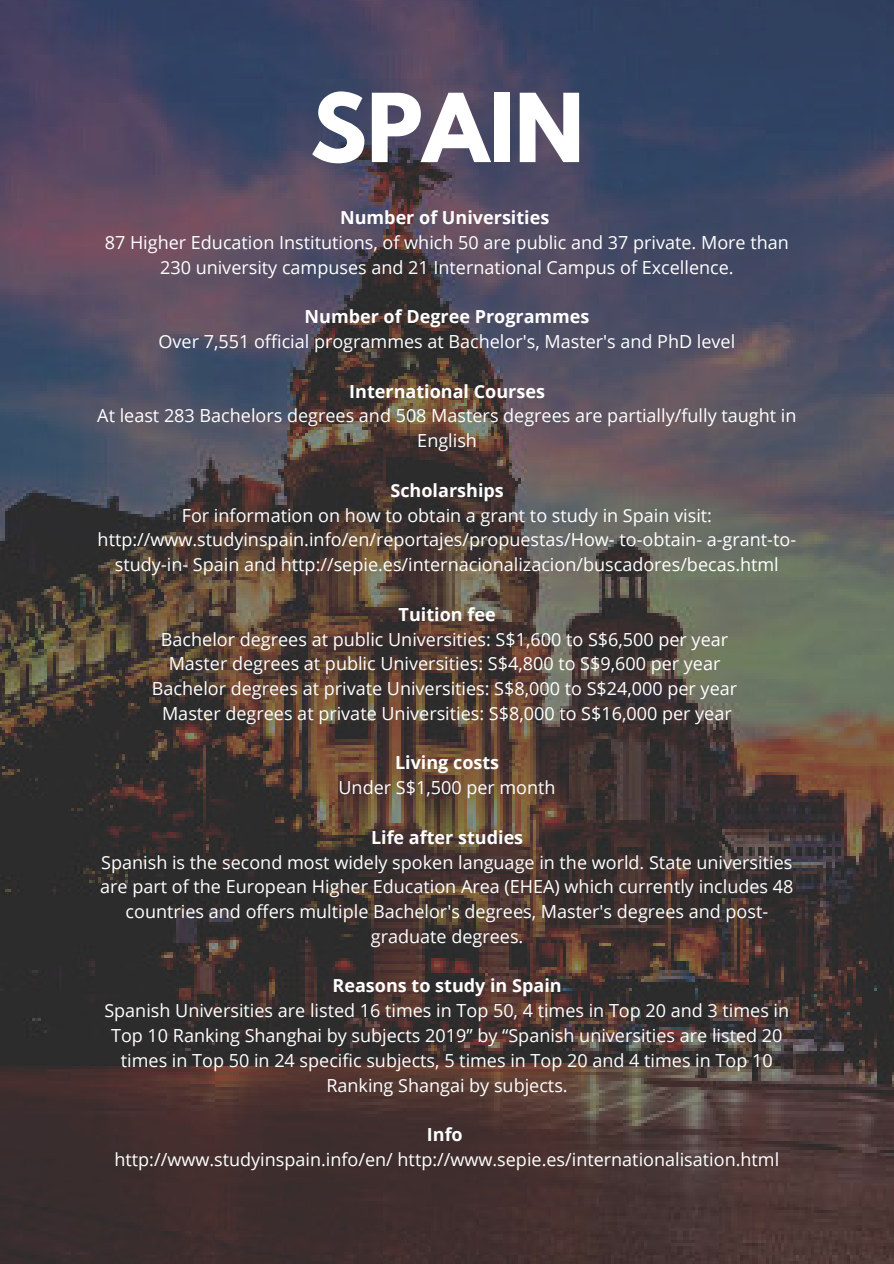
<style>
.page{position:relative;width:894px;height:1264px;background:#fff}
.page>*{position:absolute;margin:0;border:0;box-sizing:border-box;transform-origin:0 0}
.t1{font:700 84px "League Spartan";color:#fff}
.t2{font:18px/24.8px "Open Sans";color:#fff;text-align:center}
.t3{font:700 18px "Open Sans";color:#fff}
</style>
<div class="page">
<img style="left:0;top:0;width:893px;height:1263px">
<p class="t1" style="left:310px;top:86px;width:275px">SPAIN</p>
<p class="t3" style="left:340px;top:205px;width:211px">Number of Universities</p>
<p class="t2" style="left:105px;top:230px;width:685px">87 Higher Education Institutions, of which 50 are public and 37 private. More than<br>230 university campuses and 21 International Campus of Excellence.</p>
<p class="t3" style="left:304px;top:304px;width:286px">Number of Degree Programmes</p>
<p class="t2" style="left:158px;top:329px;width:578px">Over 7,551 official programmes at Bachelor's, Master's and PhD level</p>
<p class="t3" style="left:349px;top:378px;width:197px">International Courses</p>
<p class="t2" style="left:97px;top:403px;width:700px">At least 283 Bachelors degrees and 508 Masters degrees are partially/fully taught in<br>English</p>
<p class="t3" style="left:390px;top:477px;width:115px">Scholarships</p>
<p class="t2" style="left:98px;top:502px;width:699px">For information on how to obtain a grant to study in Spain visit: http://www.studyinspain.info/en/reportajes/propuestas/How- to-obtain- a-grant-to&shy;study-in- Spain and http://sepie.es/internacionalizacion/buscadores/becas.html</p>
<p class="t3" style="left:398px;top:601px;width:98px">Tuition fee</p>
<p class="t2" style="left:161px;top:626px;width:568px">Bachelor degrees at public Universities: S$1,600 to S$6,500 per year</p>
<p class="t2" style="left:169px;top:651px;width:553px">Master degrees at public Universities: S$4,800 to S$9,600 per year</p>
<p class="t2" style="left:152px;top:675px;width:586px">Bachelor degrees at private Universities: S$8,000 to S$24,000 per year</p>
<p class="t2" style="left:162px;top:700px;width:571px">Master degrees at private Universities: S$8,000 to S$16,000 per year</p>
<p class="t3" style="left:395px;top:750px;width:106px">Living costs</p>
<p class="t2" style="left:338px;top:774px;width:218px">Under S$1,500 per month</p>
<p class="t3" style="left:371px;top:824px;width:154px">Life after studies</p>
<p class="t2" style="left:100px;top:849px;width:694px">Spanish is the second most widely spoken language in the world. State universities are part of the European Higher Education Area (EHEA) which currently includes 48 countries and offers multiple Bachelor's degrees, Master's degrees and post&shy;graduate degrees.</p>
<p class="t3" style="left:332px;top:973px;width:230px">Reasons to study in Spain</p>
<p class="t2" style="left:104px;top:997px;width:686px">Spanish Universities are listed 16 times in Top 50, 4 times in Top 20 and 3 times in Top 10 Ranking Shanghai by subjects 2019” by “Spanish universities are listed 20 times in Top 50 in 24 specific subjects, 5 times in Top 20 and 4 times in Top 10<br>Ranking Shangai by subjects.</p>
<p class="t3" style="left:427px;top:1121px;width:37px">Info</p>
<p class="t2" style="left:114px;top:1146px;width:666px">http://www.studyinspain.info/en/ http://www.sepie.es/internationalisation.html</p>
</div>
